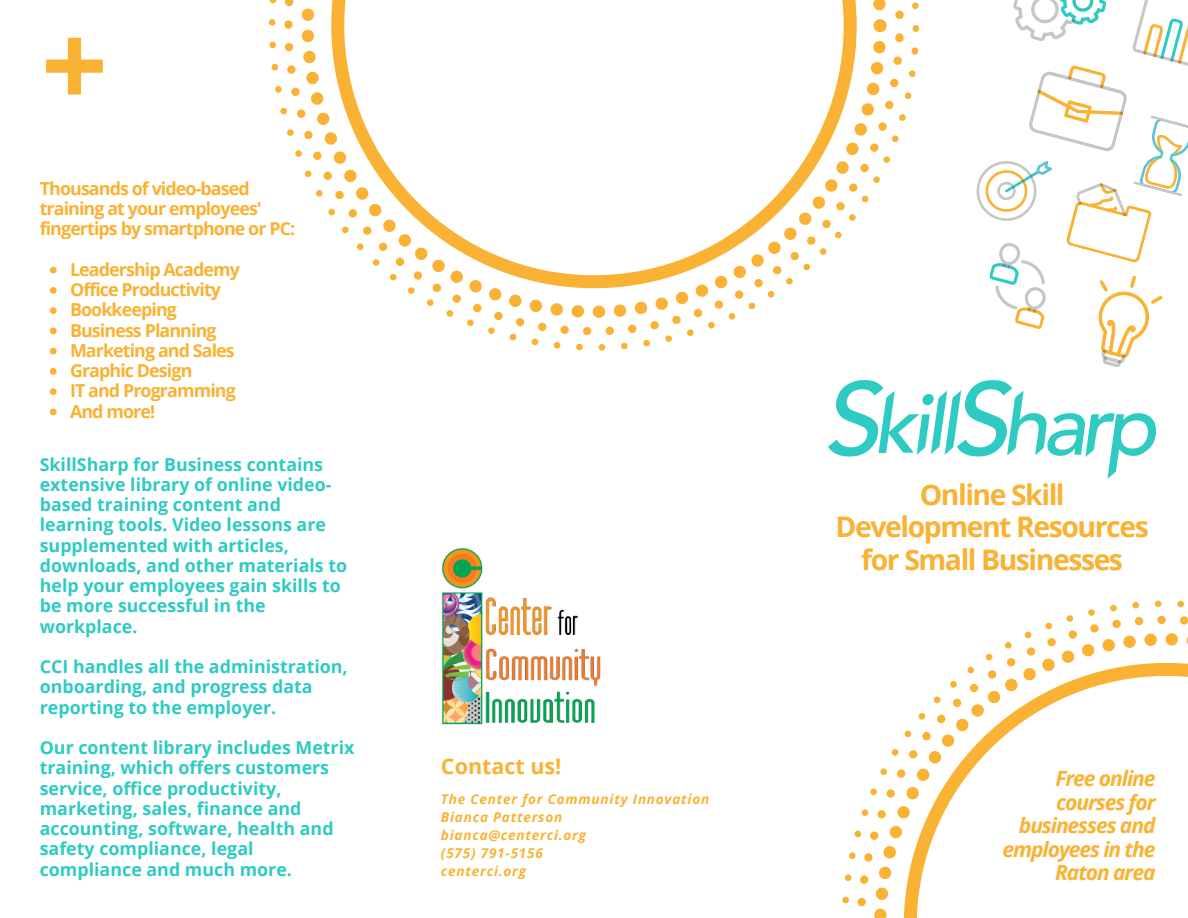
<style>
.page{position:relative;width:1188px;height:918px;background:#fff}
.page>*{position:absolute;margin:0;border:0;box-sizing:border-box;transform-origin:0 0}
.t1{font:700 28.35px/32.7px "Open Sans";letter-spacing:-.05em;color:#f9b233;text-align:center}
.t2{font:700 21.45px "Open Sans";color:#f9b233}
.t3{font:italic 700 21px/23.7px "Open Sans";letter-spacing:-.05em;color:#f9b233;text-align:right}
.t4{font:700 17.85px/20.2px "Open Sans";color:#2ecbc3}
.t5{font:700 17.85px/20.2px "Open Sans";letter-spacing:-.05em;color:#f9b233}
.t6{font:italic 700 13.5px "Open Sans";letter-spacing:.06em;color:#f9b233}
</style>
<div class="page">
<svg style="left:269px;top:0;width:650px;height:351px"></svg>
<svg style="left:842px;top:601px;width:346px;height:317px"></svg>
<svg style="left:46px;top:37px;width:57px;height:58px"></svg>
<img style="left:829px;top:381px;width:326px;height:97px">
<svg style="left:976px;top:0;width:212px;height:367px"></svg>
<img style="left:441px;top:549px;width:160px;height:176px">
<svg style="left:50px;top:267px;width:7px;height:7px"></svg>
<svg style="left:50px;top:287px;width:7px;height:7px"></svg>
<svg style="left:50px;top:307px;width:7px;height:7px"></svg>
<svg style="left:50px;top:328px;width:7px;height:6px"></svg>
<svg style="left:50px;top:348px;width:7px;height:7px"></svg>
<svg style="left:50px;top:368px;width:7px;height:7px"></svg>
<svg style="left:50px;top:388px;width:7px;height:7px"></svg>
<svg style="left:50px;top:409px;width:7px;height:6px"></svg>
<p class="t5" style="left:40px;top:178px;width:257px">Thousands of video-based training at your employees' fingertips by smartphone or PC:</p>
<p class="t5" style="left:70px;top:259px;width:171px">Leadership Academy</p>
<p class="t5" style="left:70px;top:279px;width:152px">Office Productivity</p>
<p class="t5" style="left:70px;top:299px;width:108px">Bookkeeping</p>
<p class="t5" style="left:70px;top:319px;width:148px">Business Planning</p>
<p class="t5" style="left:70px;top:340px;width:166px">Marketing and Sales</p>
<p class="t5" style="left:70px;top:360px;width:124px">Graphic Design</p>
<p class="t5" style="left:70px;top:380px;width:167px">IT and Programming</p>
<p class="t5" style="left:70px;top:400px;width:87px">And more!</p>
<p class="t4" style="left:40px;top:454px;width:309px">SkillSharp for Business contains extensive library of online video&shy;based training content and learning tools. Video lessons are supplemented with articles, downloads, and other materials to help your employees gain skills to be more successful in the workplace.</p>
<p class="t4" style="left:40px;top:656px;width:310px">CCI handles all the administration, onboarding, and progress data reporting to the employer.</p>
<p class="t4" style="left:40px;top:737px;width:316px">Our content library includes Metrix training, which offers customers service, office productivity, marketing, sales, finance and accounting, software, health and safety compliance, legal compliance and much more.</p>
<p class="t2" style="left:441px;top:751px;width:122px">Contact us!</p>
<p class="t6" style="left:441px;top:790px;width:270px">The Center for Community Innovation</p>
<p class="t6" style="left:441px;top:808px;width:123px">Bianca Patterson</p>
<p class="t6" style="left:441px;top:826px;width:147px">bianca@centerci.org</p>
<p class="t6" style="left:441px;top:844px;width:103px">(575) 791-5156</p>
<p class="t6" style="left:441px;top:862px;width:87px">centerci.org</p>
<p class="t1" style="left:836px;top:477px;width:315px">Online Skill<br>Development Resources for Small Businesses</p>
<p class="t3" style="left:1003px;top:766px;width:154px">Free online courses for businesses and employees in the<br>Raton area</p>
</div>
